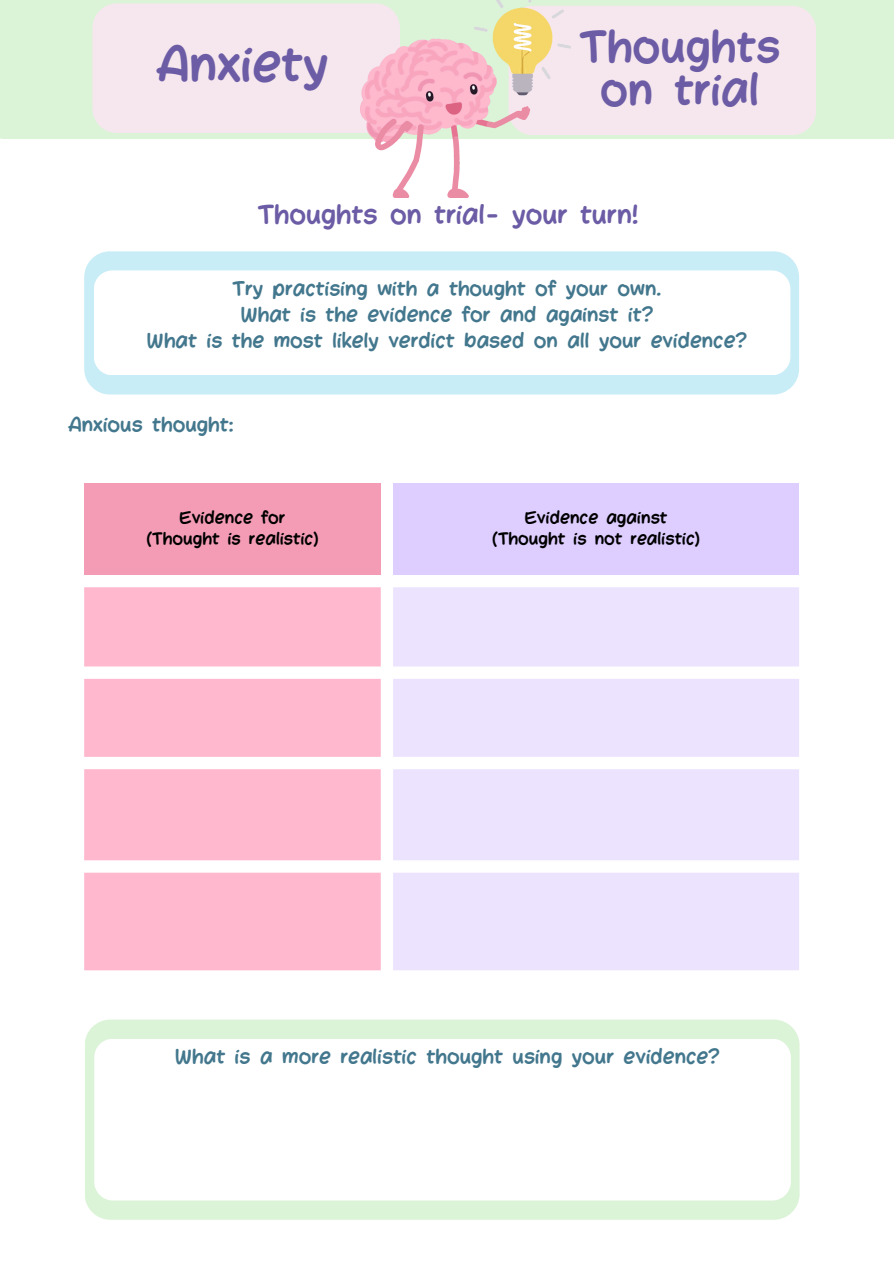
<style>
.page{position:relative;width:894px;height:1264px;background:#fff}
.page>*{position:absolute;margin:0;border:0;box-sizing:border-box;transform-origin:0 0}
.t1{font:46.5px "Mulled Wine Season";color:#6b5ca5}
.t2{font:42px/42.8px "Mulled Wine Season";color:#6b5ca5;text-align:center}
.t3{font:25.05px "Mulled Wine Season";color:#6b5ca5}
.t4{font:19.05px "Mulled Wine Season";color:#43778d}
.t5{font:16.05px "Mulled Wine Season";color:#000}
</style>
<div class="page">
<div style="left:0;top:0;width:893px;height:139px;background:#dbf4d7"></div>
<div style="left:92px;top:3px;width:308px;height:130px;background:#f6e7ee;border-radius:24px"></div>
<div style="left:508px;top:6px;width:307px;height:129px;background:#f6e7ee;border-radius:24px"></div>
<img style="left:360px;top:0;width:210px;height:197px">
<div style="left:84px;top:483px;width:296px;height:92px;background:#f49cb6"></div>
<div style="left:393px;top:483px;width:405px;height:92px;background:#decdff"></div>
<svg style="left:84px;top:587px;width:296px;height:383px;background:#ffbfd1"></svg>
<svg style="left:393px;top:587px;width:405px;height:383px;background:#ede5ff"></svg>
<div style="left:84px;top:251px;width:714px;height:143px;background:#c9edf7;border-radius:26px"></div>
<div style="left:94px;top:270px;width:696px;height:105px;background:#fff;border-radius:19px"></div>
<div style="left:85px;top:1019px;width:714px;height:200px;background:#dbf4d7;border-radius:26px"></div>
<div style="left:94px;top:1038px;width:696px;height:162px;background:#fff;border-radius:19px"></div>
<p class="t1" style="left:156px;top:33px;width:174px">Anxiety</p>
<p class="t2" style="left:579px;top:27px;width:202px">Thoughts on trial</p>
<p class="t3" style="left:258px;top:198px;width:382px">Thoughts on trial- your turn!</p>
<p class="t4" style="left:232px;top:276px;width:430px">Try practising with a thought of your own.</p>
<p class="t4" style="left:240px;top:302px;width:414px">What is the evidence for and against it?</p>
<p class="t4" style="left:147px;top:328px;width:601px">What is the most likely verdict based on all your evidence?</p>
<p class="t4" style="left:68px;top:412px;width:167px">Anxious thought:</p>
<h1 class="t5" style="left:179px;top:506px;width:107px">Evidence for</h1>
<p class="t5" style="left:147px;top:528px;width:173px">(Thought is realistic)</p>
<h2 class="t5" style="left:524px;top:506px;width:144px">Evidence against</h2>
<p class="t5" style="left:492px;top:528px;width:209px">(Thought is not realistic)</p>
<p class="t4" style="left:175px;top:1044px;width:546px">What is a more realistic thought using your evidence?</p>
</div>
